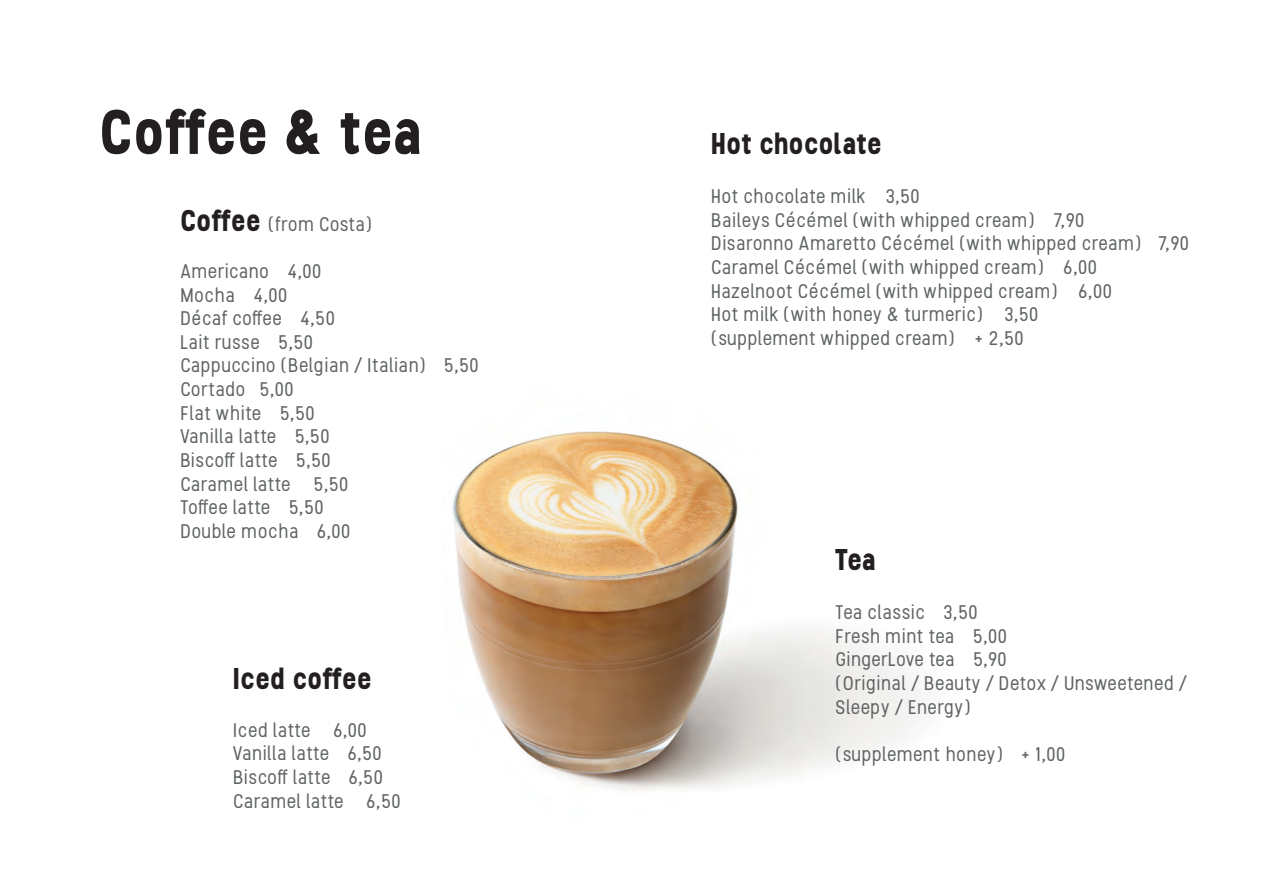
<style>
.page{position:relative;width:1263px;height:893px;background:#fff}
.page>*{position:absolute;margin:0;border:0;box-sizing:border-box;transform-origin:0 0}
.t1{font:700 62.85px "Stellar";letter-spacing:-.02em;color:#231f20}
.t2{font:700 30px "Stellar";letter-spacing:-.005em;color:#231f20}
.t3{font:19.65px/23.7px "Stellar";color:#5f6364}
.t4{font:19.65px "Stellar";letter-spacing:-.02em;color:#5f6364}
.s1{font-weight:700;font-size:30px;color:#231f20}
</style>
<div class="page">
<img style="left:453px;top:431px;width:473px;height:360px">
<h1 class="t1" style="left:100px;top:91px;width:325px">Coffee &amp; tea</h1>
<p class="t4" style="left:181px;top:212px;width:193px"><span class="s1">Coffee</span> (from Costa)</p>
<p class="t3" style="left:181px;top:259px;width:300px">Americano 4,00<br>Mocha 4,00<br>Décaf coffee 4,50<br>Lait russe 5,50<br>Cappuccino (Belgian / Italian) 5,50<br>Cortado 5,00<br>Flat white 5,50<br>Vanilla latte 5,50<br>Biscoff latte 5,50<br>Caramel latte 5,50<br>Toffee latte 5,50<br>Double mocha 6,00</p>
<h2 class="t2" style="left:234px;top:659px;width:140px">Iced coffee</h2>
<p class="t3" style="left:234px;top:718px;width:169px">Iced latte 6,00<br>Vanilla latte 6,50<br>Biscoff latte 6,50<br>Caramel latte 6,50</p>
<h2 class="t2" style="left:711px;top:124px;width:173px">Hot chocolate</h2>
<p class="t3" style="left:711px;top:185px;width:479px">Hot chocolate milk 3,50<br>Baileys Cécémel (with whipped cream) 7,90<br>Disaronno Amaretto Cécémel (with whipped cream) 7,90<br>Caramel Cécémel (with whipped cream) 6,00<br>Hazelnoot Cécémel (with whipped cream) 6,00<br>Hot milk (with honey &amp; turmeric) 3,50<br>(supplement whipped cream) + 2,50</p>
<h2 class="t2" style="left:836px;top:540px;width:42px">Tea</h2>
<p class="t3" style="left:836px;top:600px;width:353px">Tea classic 3,50<br>Fresh mint tea 5,00<br>GingerLove tea 5,90<br>(Original / Beauty / Detox / Unsweetened /<br>Sleepy / Energy)</p>
<p class="t3" style="left:836px;top:742px;width:232px">(supplement honey) + 1,00</p>
</div>
